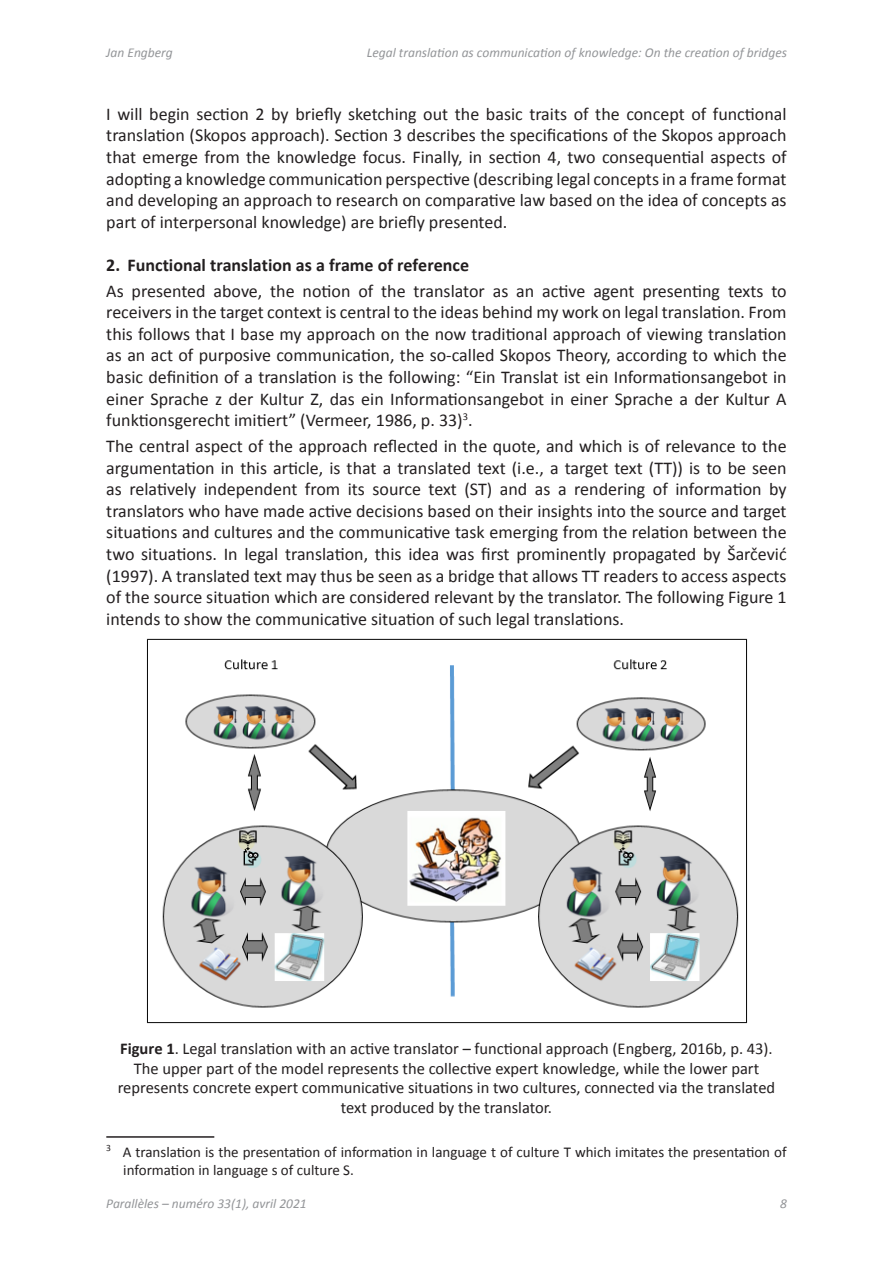
<style>
.page{position:relative;width:893px;height:1263px;background:#fff}
.page>*{position:absolute;margin:0;border:0;box-sizing:border-box;transform-origin:0 0}
.P_Texte{font:18px/21.6px "Calibri";color:#231f20;text-align:justify}
.t1{font:700 18px "Calibri";color:#231f20}
.P_Legend{font:16.5px/19.8px "Calibri";color:#231f20;text-align:center}
.P_Footnote{font:15px/18px "Calibri";color:#231f20}
.t2{font:italic 13.5px "Calibri";color:#939598}
.s1{font-weight:700}
</style>
<div class="page">
<img style="left:147px;top:638px;width:601px;height:386px">
<hr style="left:106px;top:1136px;width:108px;height:2px;background:#231f20">
<p class="t2" style="left:106px;top:44px;width:68px">Jan Engberg</p>
<p class="t2" style="left:367px;top:44px;width:422px">Legal translation as communication of knowledge: On the creation of bridges</p>
<p class="P_Texte" style="left:106px;top:103px;width:682px">I will begin section 2 by briefly sketching out the basic traits of the concept of functional translation (Skopos approach). Section 3 describes the specifications of the Skopos approach that emerge from the knowledge focus. Finally, in section 4, two consequential aspects of adopting a knowledge communication perspective (describing legal concepts in a frame format and developing an approach to research on comparative law based on the idea of concepts as part of interpersonal knowledge) are briefly presented.</p>
<p class="t1" style="left:106px;top:253px;width:364px">2. Functional translation as a frame of reference</p>
<p class="P_Texte" style="left:106px;top:280px;width:682px">As presented above, the notion of the translator as an active agent presenting texts to receivers in the target context is central to the ideas behind my work on legal translation. From this follows that I base my approach on the now traditional approach of viewing translation as an act of purposive communication, the so-called Skopos Theory, according to which the basic definition of a translation is the following: “Ein Translat ist ein Informationsangebot in einer Sprache z der Kultur Z, das ein Informationsangebot in einer Sprache a der Kultur A funktionsgerecht imitiert” (Vermeer, 1986, p. 33)<sup>3</sup>.</p>
<p class="P_Texte" style="left:106px;top:435px;width:682px">The central aspect of the approach reflected in the quote, and which is of relevance to the argumentation in this article, is that a translated text (i.e., a target text (TT)) is to be seen as relatively independent from its source text (ST) and as a rendering of information by translators who have made active decisions based on their insights into the source and target situations and cultures and the communicative task emerging from the relation between the two situations. In legal translation, this idea was first prominently propagated by Šarčević (1997). A translated text may thus be seen as a bridge that allows TT readers to access aspects of the source situation which are considered relevant by the translator. The following Figure 1 intends to show the communicative situation of such legal translations.</p>
<p class="P_Legend" style="left:118px;top:1038px;width:659px"><span class="s1">Figure 1</span>. Legal translation with an active translator – functional approach (Engberg, 2016b, p. 43).<br>The upper part of the model represents the collective expert knowledge, while the lower part represents concrete expert communicative situations in two cultures, connected via the translated text produced by the translator.</p>
<p class="P_Footnote" style="left:123px;top:1143px;width:665px;text-indent:-17px"><sup>3</sup> A translation is the presentation of information in language t of culture T which imitates the presentation of information in language s of culture S.</p>
<p class="t2" style="left:106px;top:1194px;width:202px">Parallèles – numéro 33(1), avril 2021</p>
<p class="t2" style="left:780px;top:1194px;width:8px">8</p>
</div>
